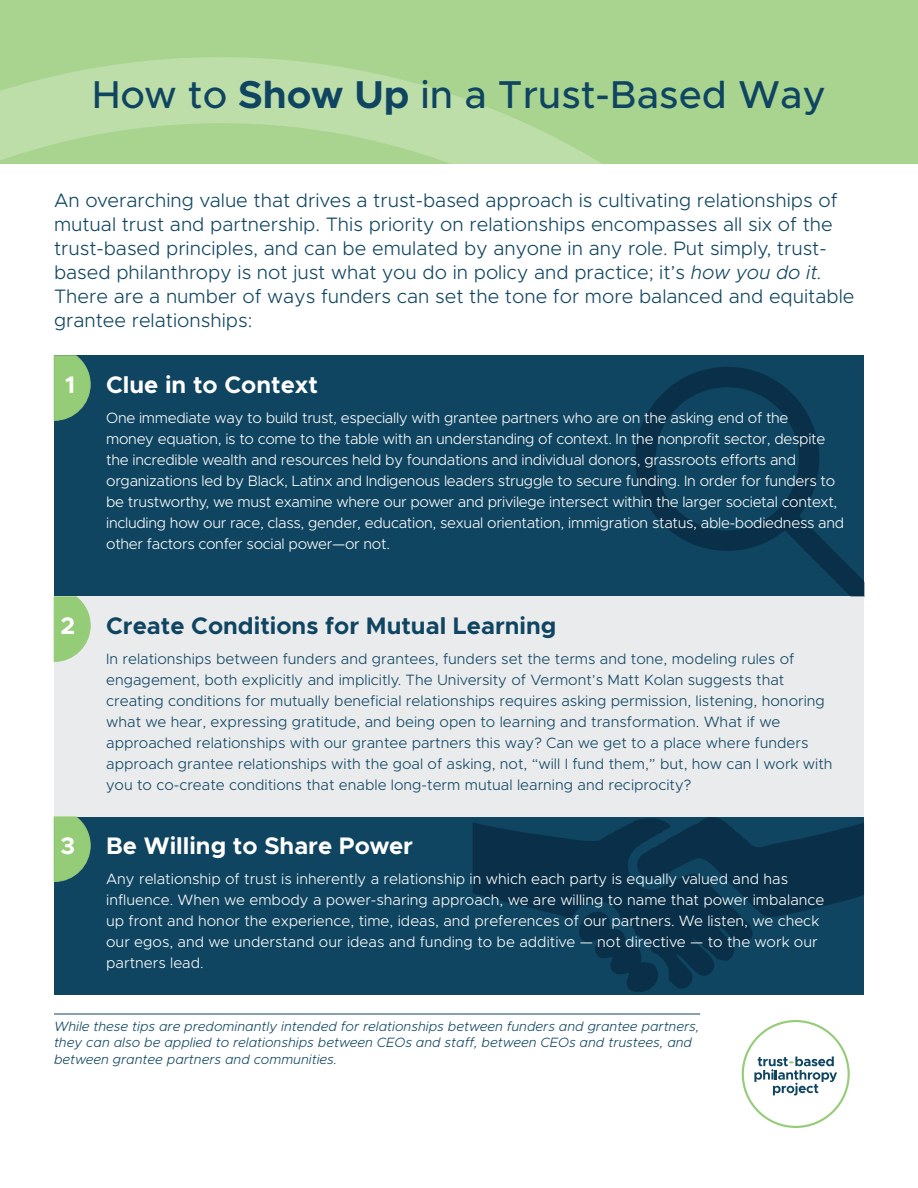
<style>
.page{position:relative;width:918px;height:1188px;background:#fff}
.page>*{position:absolute;margin:0;border:0;box-sizing:border-box;transform-origin:0 0}
.t1{font:500 39px "Metropolis";color:#0f4561}
.t2{font:700 24px "Metropolis";color:#fff}
.t3{font:700 24px "Metropolis";color:#0f4561}
.t4{font:300 19.5px/24px "Metropolis";color:#0f4561}
.t5{font:300 15px/21px "Metropolis";color:#0f4561}
.t6{font:300 15px/21px "Metropolis";letter-spacing:-.02em;color:#fff}
.t7{font:300 15px/21px "Metropolis";color:#fff}
.t8{font:italic 300 13.5px/16.5px "Metropolis";color:#0f4561}
.s1{font-weight:700}
.s2{font-style:italic}
</style>
<div class="page">
<div style="left:54px;top:356px;width:810px;height:241px;background:#0f4561"></div>
<div style="left:54px;top:817px;width:810px;height:178px;background:#0f4561"></div>
<div style="left:54px;top:597px;width:810px;height:220px;background:#eaebed"></div>
<div style="left:0;top:0;width:918px;height:164px;background:#a9d490"></div>
<svg style="left:0;top:57px;width:602px;height:107px"></svg>
<svg style="left:54px;top:355px;width:37px;height:66px"></svg>
<svg style="left:54px;top:597px;width:37px;height:65px"></svg>
<svg style="left:54px;top:817px;width:37px;height:65px"></svg>
<svg style="left:635px;top:367px;width:229px;height:230px"></svg>
<svg style="left:473px;top:822px;width:106px;height:97px;fill:#093048"></svg>
<svg style="left:579px;top:817px;width:285px;height:175px"></svg>
<hr style="left:54px;top:1014px;width:646px;height:1px;background:#0f4561">
<svg style="left:742px;top:1020px;width:108px;height:108px"></svg>
<h1 class="t1" style="left:92px;top:70px;width:735px">How to <span class="s1">Show Up</span> in a Trust-Based Way</h1>
<p class="t4" style="left:54px;top:189px;width:802px">An overarching value that drives a trust-based approach is cultivating relationships of mutual trust and partnership. This priority on relationships encompasses all six of the trust-based principles, and can be emulated by anyone in any role. Put simply, trust&shy;based philanthropy is not just what you do in policy and practice; it’s <span class="s2">how you do it.<br></span>There are a number of ways funders can set the tone for more balanced and equitable grantee relationships:</p>
<h2 class="t2" style="left:65px;top:369px;width:11px">1</h2>
<h2 class="t2" style="left:106px;top:369px;width:213px">Clue in to Context</h2>
<p class="t6" style="left:106px;top:407px;width:740px">One immediate way to build trust, especially with grantee partners who are on the asking end of the<br>money equation, is to come to the table with an understanding of context. In the nonprofit sector, despite the incredible wealth and resources held by foundations and individual donors, grassroots efforts and organizations led by Black, Latinx and Indigenous leaders struggle to secure funding. In order for funders to be trustworthy, we must examine where our power and privilege intersect within the larger societal context, including how our race, class, gender, education, sexual orientation, immigration status, able-bodiedness and other factors confer social power—or not.</p>
<h2 class="t2" style="left:61px;top:611px;width:16px">2</h2>
<h2 class="t3" style="left:106px;top:610px;width:452px">Create Conditions for Mutual Learning</h2>
<p class="t5" style="left:106px;top:648px;width:728px">In relationships between funders and grantees, funders set the terms and tone, modeling rules of engagement, both explicitly and implicitly. The University of Vermont’s Matt Kolan suggests that creating conditions for mutually beneficial relationships requires asking permission, listening, honoring what we hear, expressing gratitude, and being open to learning and transformation. What if we approached relationships with our grantee partners this way? Can we get to a place where funders approach grantee relationships with the goal of asking, not, “will I fund them,” but, how can I work with you to co-create conditions that enable long-term mutual learning and reciprocity?</p>
<h2 class="t2" style="left:61px;top:831px;width:16px">3</h2>
<h2 class="t2" style="left:106px;top:831px;width:308px">Be Willing to Share Power</h2>
<p class="t7" style="left:106px;top:868px;width:720px">Any relationship of trust is inherently a relationship in which each party is equally valued and has influence. When we embody a power-sharing approach, we are willing to name that power imbalance up front and honor the experience, time, ideas, and preferences of our partners. We listen, we check our egos, and we understand our ideas and funding to be additive — not directive — to the work our partners lead.</p>
<p class="t8" style="left:54px;top:1018px;width:647px">While these tips are predominantly intended for relationships between funders and grantee partners, they can also be applied to relationships between CEOs and staff, between CEOs and trustees, and between grantee partners and communities.</p>
</div>
